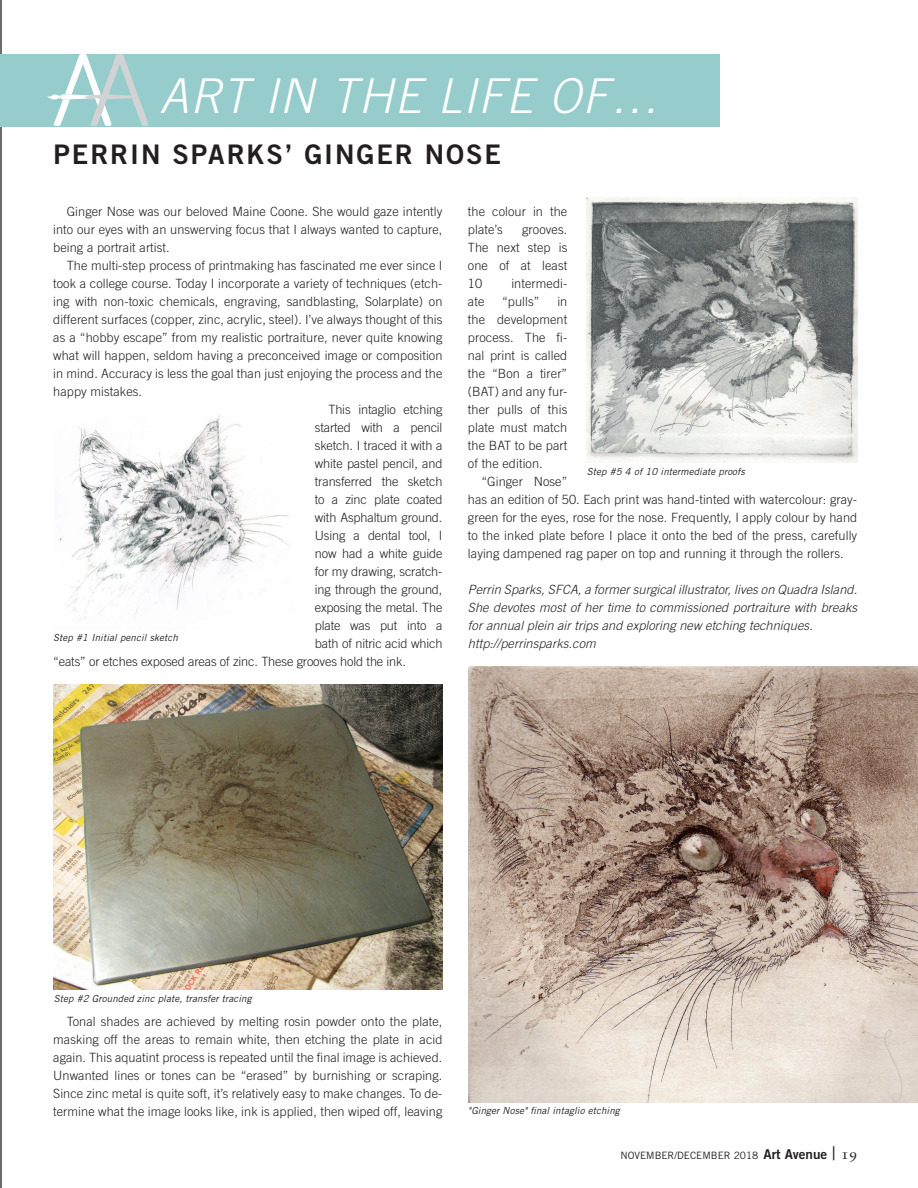
<style>
.page{position:relative;width:918px;height:1188px;background:#fff}
.page>*{position:absolute;margin:0;border:0;box-sizing:border-box;transform-origin:0 0}
.t1{font:italic 300 48px "Trade Gothic";letter-spacing:.03em;color:#fff}
.t2{font:27px "Trade Gothic Bold Two";letter-spacing:.07em;color:#231f20}
.t3{font:300 12.75px/18px "Trade Gothic";letter-spacing:.005em;color:#231f20;text-align:justify}
.t4{font:italic 300 12.75px/18px "Trade Gothic";letter-spacing:.005em;color:#231f20}
.t5{font:10.2px "Trade Gothic";color:#231f20}
.t6{font:italic 9.75px "Trade Gothic";letter-spacing:.01em;color:#231f20}
.s1{font-family:"Trade Gothic Bold Two";font-size:13.5px}
.s2{font-family:"Sabon Roman SC";font-size:18px}
.s3{font-family:"Sabon Roman SC";font-size:15px}
</style>
<div class="page">
<img style="left:53px;top:684px;width:390px;height:306px">
<hr style="left:0;top:0;width:1px;height:1188px;background:#6c6d70">
<div style="left:0;top:54px;width:719px;height:72px;background:#96cccc"></div>
<svg style="left:47px;top:54px;width:101px;height:72px"></svg>
<img style="left:60px;top:416px;width:230px;height:203px">
<img style="left:468px;top:666px;width:450px;height:436px">
<img style="left:587px;top:198px;width:271px;height:265px">
<h1 class="t1" style="left:159px;top:68px;width:501px">ART IN THE LIFE OF…</h1>
<h2 class="t2" style="left:54px;top:138px;width:449px">PERRIN SPARKS’ GINGER NOSE</h2>
<p class="t3" style="left:53px;top:202px;width:391px;text-indent:14px">Ginger Nose was our beloved Maine Coone. She would gaze intently into our eyes with an unswerving focus that I always wanted to capture, being a portrait artist.</p>
<p class="t3" style="left:67px;top:256px;width:375px">The multi-step process of printmaking has fascinated me ever since I</p>
<p class="t3" style="left:53px;top:274px;width:391px">took a college course. Today I incorporate a variety of techniques (etch-</p>
<p class="t3" style="left:53px;top:292px;width:391px">ing with non-toxic chemicals, engraving, sandblasting, Solarplate) on</p>
<p class="t3" style="left:53px;top:310px;width:391px">different surfaces (copper, zinc, acrylic, steel). I ’ve always thought of this</p>
<p class="t3" style="left:53px;top:328px;width:391px">as a “hobby escape” from my realistic portraiture, never quite knowing</p>
<p class="t3" style="left:53px;top:346px;width:391px">what will happen, seldom having a preconceived image or composition</p>
<p class="t3" style="left:53px;top:364px;width:391px">in mind. Accuracy is less the goal than just enjoying the process and the</p>
<p class="t3" style="left:53px;top:382px;width:90px">happy mistakes.</p>
<p class="t3" style="left:328px;top:400px;width:116px">This intaglio etching</p>
<p class="t3" style="left:315px;top:418px;width:129px">started with a pencil</p>
<p class="t3" style="left:315px;top:436px;width:129px">sketch. I traced it with a</p>
<p class="t3" style="left:315px;top:454px;width:129px">white pastel pencil, and</p>
<p class="t3" style="left:315px;top:472px;width:129px">transferred the sketch</p>
<p class="t3" style="left:315px;top:490px;width:129px">to a zinc plate coated</p>
<p class="t3" style="left:315px;top:508px;width:129px">with Asphaltum ground.</p>
<p class="t3" style="left:315px;top:526px;width:126px">Using a dental tool, I</p>
<p class="t3" style="left:315px;top:544px;width:129px">now had a white guide</p>
<p class="t3" style="left:315px;top:562px;width:129px">for my drawing, scratch-</p>
<p class="t3" style="left:315px;top:580px;width:129px">ing through the ground,</p>
<p class="t3" style="left:315px;top:598px;width:129px">exposing the metal. The</p>
<p class="t3" style="left:315px;top:616px;width:129px">plate was put into a</p>
<p class="t3" style="left:315px;top:634px;width:129px">bath of nitric acid which</p>
<p class="t3" style="left:53px;top:652px;width:354px">“eats” or etches exposed areas of zinc. These grooves hold the ink.</p>
<p class="t6" style="left:53px;top:632px;width:126px">Step #1 Initial pencil sketch</p>
<p class="t3" style="left:468px;top:202px;width:101px">the colour in the plate’s</p>
<p class="t3" style="left:468px;top:220px;width:101px;text-indent:54px">grooves.<br>The next step is one of at least 10</p>
<p class="t3" style="left:511px;top:274px;width:57px">intermedi-</p>
<p class="t3" style="left:468px;top:292px;width:18px">ate</p>
<p class="t3" style="left:502px;top:292px;width:39px">“pulls”</p>
<p class="t3" style="left:468px;top:292px;width:101px;text-indent:89px">in the development process. The fi&shy;nal print is called the “Bon a tirer” (BAT) and any fur&shy;ther pulls of this plate must match the BAT to be part of the edition.</p>
<p class="t3" style="left:468px;top:472px;width:391px;text-align:left;text-indent:14px">“Ginger Nose”<br>has an edition of 50. Each print was hand-tinted with watercolour: gray&shy;green for the eyes, rose for the nose. Frequently, I apply colour by hand to the inked plate before I place it onto the bed of the press, carefully laying dampened rag paper on top and running it through the rollers.</p>
<p class="t4" style="left:468px;top:580px;width:391px">Perrin Sparks, SFCA, a former surgical illustrator, lives on Quadra Island.<br>She devotes most of her time to commissioned portraiture with breaks for annual plein air trips and exploring new etching techniques. http://perrinsparks.com</p>
<p class="t6" style="left:587px;top:465px;width:160px">Step #5 4 of 10 intermediate proofs</p>
<p class="t6" style="left:54px;top:993px;width:199px">Step #2 Grounded zinc plate, transfer tracing</p>
<p class="t3" style="left:53px;top:1012px;width:391px;text-indent:14px">Tonal shades are achieved by melting rosin powder onto the plate, masking off the areas to remain white, then etching the plate in acid again. This aquatint process is repeated until the final image is achieved.<br>U nwanted lines or tones can be “erased” by burnishing or scraping.<br>Since zinc metal is quite soft, it’s relatively easy to make changes. To de&shy;termine what the image looks like, ink is applied, then wiped off, leaving</p>
<p class="t6" style="left:468px;top:1105px;width:153px">"Ginger Nose" final intaglio etching</p>
<p class="t5" style="left:620px;top:1149px;width:239px">NOVEMBER/DECEMBER 2018 <span class="s1">ART AVENUE</span> <span class="s2">|</span> <span class="s3">19</span></p>
</div>
